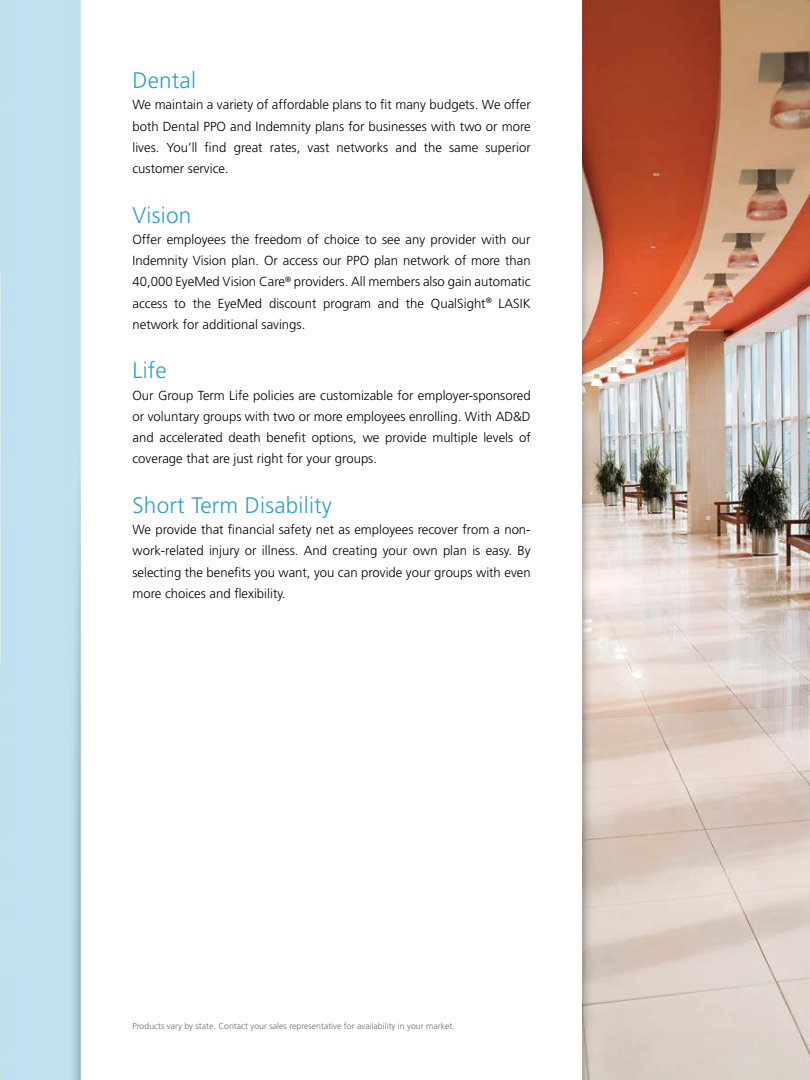
<style>
.page{position:relative;width:810px;height:1080px;background:#fff}
.page>*{position:absolute;margin:0;border:0;box-sizing:border-box;transform-origin:0 0}
.t1{font:300 22.5px "Frutiger";letter-spacing:.01em;color:#31a0c4}
.t2{font:300 13.12px/21.2px "Frutiger";color:#000;text-align:justify}
.t3{font:300 8.75px "Frutiger";color:#6d6e71}
</style>
<div class="page">
<img style="left:0;top:0;width:810px;height:1080px">
<div style="left:82px;top:0;width:499px;height:1080px;background:#fff"></div>
<h1 class="t1" style="left:132px;top:68px;width:65px">Dental</h1>
<p class="t2" style="left:132px;top:94px;width:400px">We maintain a variety of affordable plans to fit many budgets. We offer both Dental PPO and Indemnity plans for businesses with two or more lives. You’ll find great rates, vast networks and the same superior customer service.</p>
<h1 class="t1" style="left:132px;top:202px;width:60px">Vision</h1>
<p class="t2" style="left:132px;top:229px;width:400px">Offer employees the freedom of choice to see any provider with our Indemnity Vision plan. Or access our PPO plan network of more than 40,000 EyeMed Vision Care<sup>®</sup> providers. All members also gain automatic access to the EyeMed discount program and the QualSight<sup>®</sup> LASIK network for additional savings.</p>
<h1 class="t1" style="left:132px;top:358px;width:36px">Life</h1>
<p class="t2" style="left:132px;top:385px;width:400px">Our Group Term Life policies are customizable for employer-sponsored or voluntary groups with two or more employees enrolling. With AD&amp;D and accelerated death benefit options, we provide multiple levels of coverage that are just right for your groups.</p>
<h1 class="t1" style="left:132px;top:492px;width:201px">Short Term Disability</h1>
<p class="t2" style="left:132px;top:519px;width:400px">We provide that financial safety net as employees recover from a non&shy;work-related injury or illness. And creating your own plan is easy. By selecting the benefits you want, you can provide your groups with even more choices and flexibility.</p>
<p class="t3" style="left:132px;top:1021px;width:324px">Products vary by state. Contact your sales representative for availability in your market.</p>
</div>
